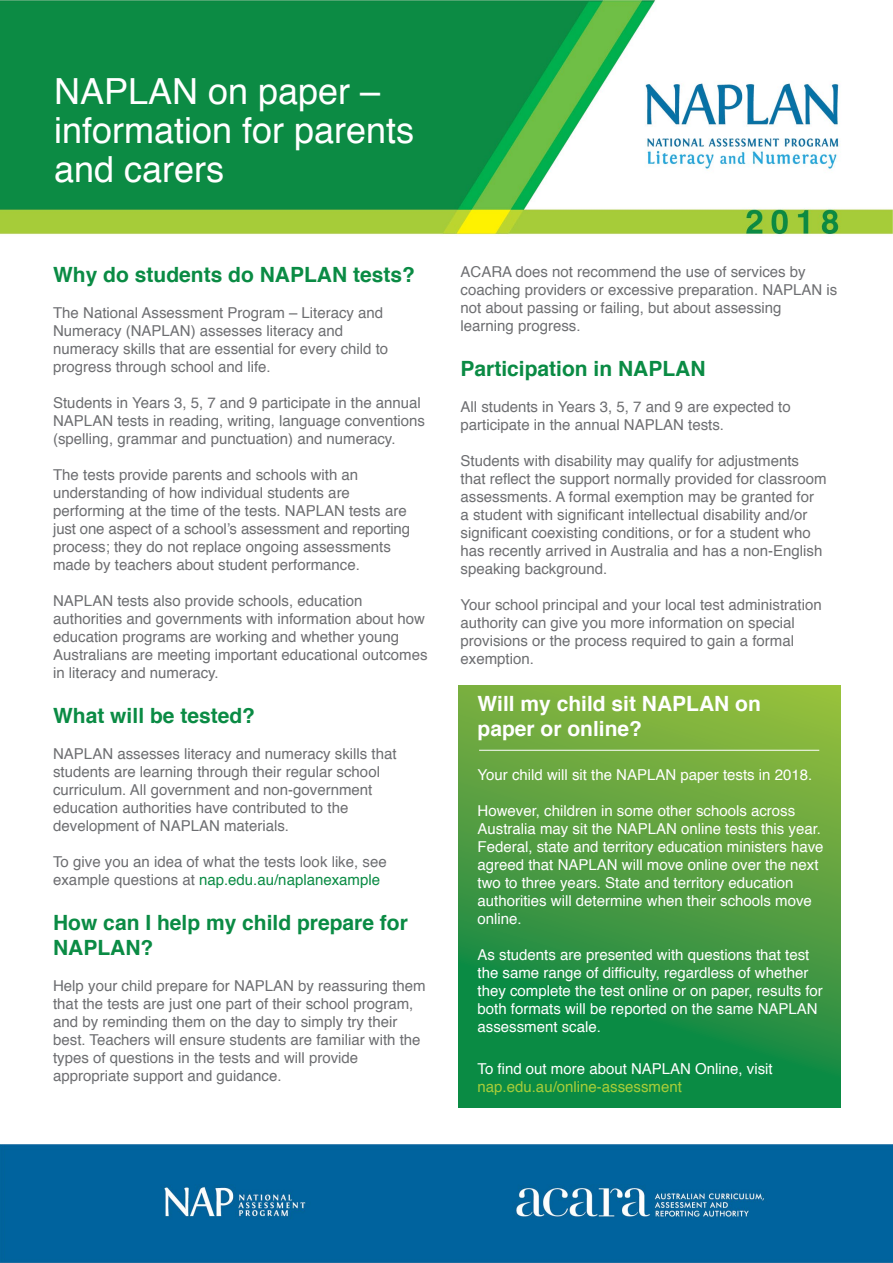
<style>
.page{position:relative;width:893px;height:1263px;background:#fff}
.page>*{position:absolute;margin:0;border:0;box-sizing:border-box;transform-origin:0 0}
.t1{font:36px/39px "Helvetica";color:#fff}
.t2{font:700 21px/25.2px "Helvetica";color:#0a8b44}
.t3{font:700 21px/25.2px "Helvetica";color:#fff}
.t4{font:15px/18px "Helvetica";color:#6d6e71}
.t5{font:15px/18px "Helvetica";color:#fff}
.t6{font:15px "Helvetica";color:#a7cd39}
.s1{color:#0a8b44}
</style>
<div class="page">
<img style="left:0;top:0;width:893px;height:235px">
<img style="left:0;top:1144px;width:893px;height:119px">
<svg style="left:458px;top:685px;width:382px;height:423px;background:#479c42"></svg>
<hr style="left:479px;top:750px;width:340px;height:1px;background:#fff">
<h1 class="t1" style="left:54px;top:73px;width:362px">NAPLAN on paper – information for parents and carers</h1>
<h3 class="t2" style="left:53px;top:262px;width:363px">Why do students do NAPLAN tests?</h3>
<p class="t4" style="left:53px;top:304px;width:337px">The National Assessment Program – Literacy and Numeracy (NAPLAN) assesses literacy and numeracy skills that are essential for every child to progress through school and life.</p>
<p class="t4" style="left:53px;top:394px;width:373px">Students in Years 3, 5, 7 and 9 participate in the annual<br>NAPLAN tests in reading, writing, language conventions (spelling, grammar and punctuation) and numeracy.</p>
<p class="t4" style="left:53px;top:466px;width:355px">The tests provide parents and schools with an understanding of how individual students are performing at the time of the tests. NAPLAN tests are</p>
<p class="t4" style="left:53px;top:520px;width:358px">just one aspect of a school’s assessment and reporting</p>
<p class="t4" style="left:53px;top:538px;width:339px">process; they do not replace ongoing assessments made by teachers about student performance.</p>
<p class="t4" style="left:53px;top:592px;width:376px">NAPLAN tests also provide schools, education authorities and governments with information about how education programs are working and whether young Australians are meeting important educational outcomes in literacy and numeracy.</p>
<h3 class="t2" style="left:53px;top:703px;width:203px">What will be tested?</h3>
<p class="t4" style="left:53px;top:745px;width:345px">NAPLAN assesses literacy and numeracy skills that students are learning through their regular school curriculum. All government and non-government education authorities have contributed to the development of NAPLAN materials.</p>
<p class="t4" style="left:53px;top:853px;width:335px">To give you an idea of what the tests look like, see example questions at <span class="s1">nap.edu.au/naplanexample</span></p>
<h3 class="t2" style="left:53px;top:910px;width:356px">How can I help my child prepare for<br>NAPLAN?</h3>
<p class="t4" style="left:53px;top:977px;width:374px">Help your child prepare for NAPLAN by reassuring them that the tests are just one part of their school program, and by reminding them on the day to simply try their best. Teachers will ensure students are familiar with the types of questions in the tests and will provide appropriate support and guidance.</p>
<p class="t4" style="left:460px;top:263px;width:378px">ACARA does not recommend the use of services by coaching providers or excessive preparation. NAPLAN is not about passing or failing, but about assessing learning progress.</p>
<h3 class="t2" style="left:460px;top:356px;width:247px">Participation in NAPLAN</h3>
<p class="t4" style="left:460px;top:398px;width:332px">All students in Years 3, 5, 7 and 9 are expected to participate in the annual NAPLAN tests.</p>
<p class="t4" style="left:460px;top:452px;width:340px">Students with disability may qualify for adjustments</p>
<p class="t4" style="left:460px;top:470px;width:367px">that reflect the support normally provided for classroom</p>
<p class="t4" style="left:460px;top:488px;width:355px">assessments. A formal exemption may be granted for</p>
<p class="t4" style="left:460px;top:506px;width:352px">a student with significant intellectual disability and/or significant coexisting conditions, or for a student who</p>
<p class="t4" style="left:460px;top:542px;width:363px">has recently arrived in Australia and has a non-English speaking background.</p>
<p class="t4" style="left:460px;top:596px;width:363px">Your school principal and your local test administration authority can give you more information on special provisions or the process required to gain a formal exemption.</p>
<h3 class="t3" style="left:478px;top:691px;width:285px">Will my child sit NAPLAN on paper or online?</h3>
<p class="t5" style="left:478px;top:766px;width:336px">Your child will sit the NAPLAN paper tests in 2018.</p>
<p class="t5" style="left:478px;top:802px;width:347px">However, children in some other schools across Australia may sit the NAPLAN online tests this year.<br>Federal, state and territory education ministers have agreed that NAPLAN will move online over the next two to three years. State and territory education authorities will determine when their schools move online.</p>
<p class="t5" style="left:478px;top:946px;width:333px">As students are presented with questions that test</p>
<p class="t5" style="left:478px;top:964px;width:332px">the same range of difficulty, regardless of whether</p>
<p class="t5" style="left:478px;top:982px;width:347px">they complete the test online or on paper, results for both formats will be reported on the same NAPLAN assessment scale.</p>
<p class="t5" style="left:478px;top:1060px;width:297px">To find out more about NAPLAN Online, visit</p>
<p class="t6" style="left:478px;top:1075px;width:206px">nap.edu.au/online-assessment</p>
</div>
